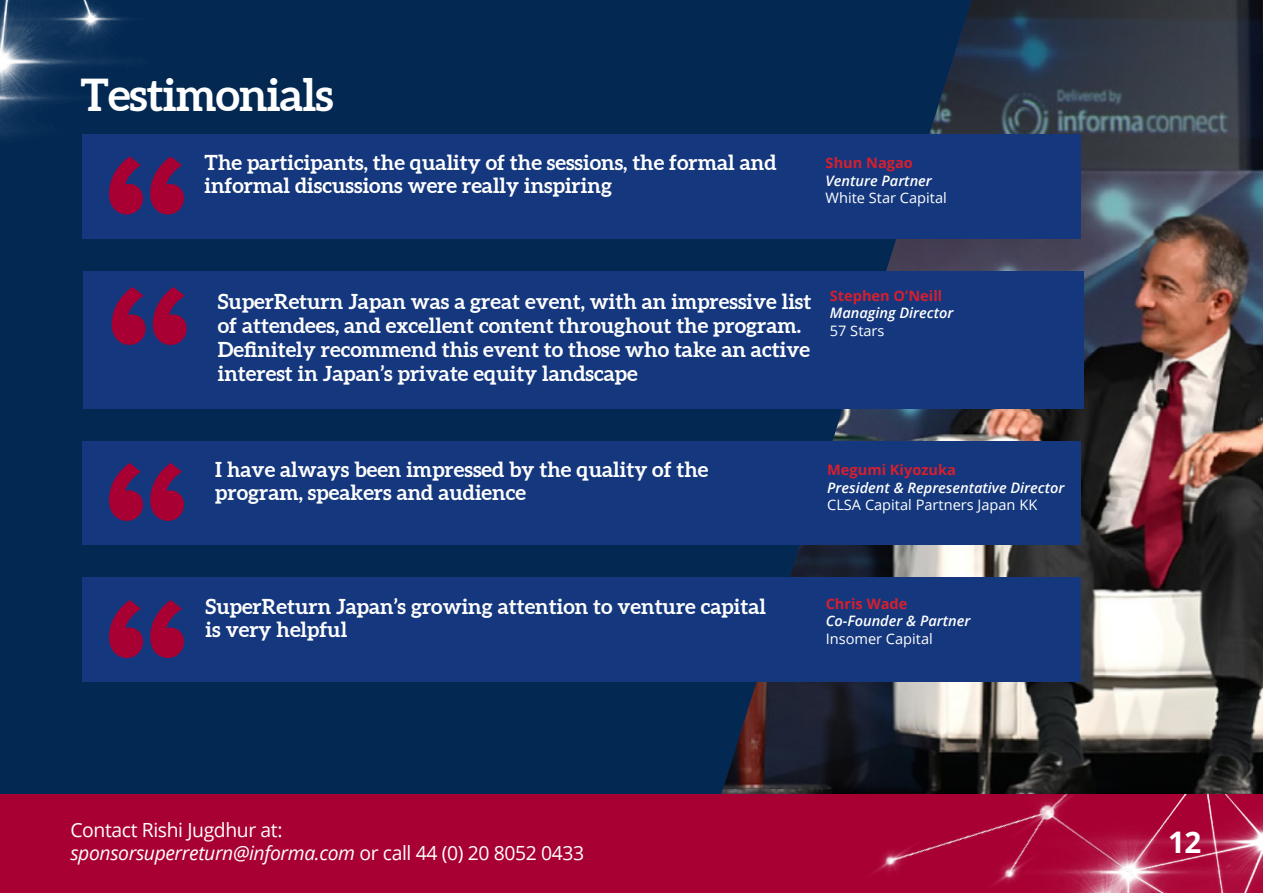
<style>
.page{position:relative;width:1263px;height:893px;background:#fff}
.page>*{position:absolute;margin:0;border:0;box-sizing:border-box;transform-origin:0 0}
.t1{font:700 45px "Aleo";letter-spacing:-.02em;color:#fff}
.t2{font:700 29.7px "Open Sans";color:#fff}
.t3{font:700 21px/22.5px "Aleo";color:#fff}
.t4{font:19.5px/23.4px "Open Sans";letter-spacing:-.02em;color:#fff}
.t5{font:italic 600 14.4px "Open Sans";color:#fff}
.t6{font:14.4px "Open Sans";color:#fff}
.t7{font:700 14.4px "Open Sans";color:#d61f2e}
.s1{font-style:italic}
</style>
<div class="page">
<div style="left:0;top:0;width:690px;height:794px;background:#032952"></div>
<img style="left:714px;top:0;width:549px;height:794px">
<img style="left:0;top:0;width:248px;height:204px">
<div style="left:83px;top:134px;width:998px;height:105px;background:#14377d"></div>
<svg style="left:109px;top:156px;width:75px;height:58px"></svg>
<div style="left:83px;top:271px;width:1001px;height:137px;background:#14377d"></div>
<svg style="left:112px;top:287px;width:75px;height:58px"></svg>
<div style="left:83px;top:441px;width:998px;height:103px;background:#14377d"></div>
<svg style="left:109px;top:463px;width:75px;height:58px"></svg>
<div style="left:83px;top:577px;width:998px;height:105px;background:#14377d"></div>
<svg style="left:109px;top:600px;width:75px;height:58px"></svg>
<div style="left:0;top:794px;width:1263px;height:99px;background:#a90033"></div>
<img style="left:1133px;top:794px;width:130px;height:99px">
<img style="left:874px;top:794px;width:259px;height:99px">
<h1 class="t1" style="left:80px;top:67px;width:255px">Testimonials</h1>
<p class="t3" style="left:205px;top:152px;width:573px">The participants, the quality of the sessions, the formal and informal discussions were really inspiring</p>
<p class="t7" style="left:826px;top:153px;width:89px">Shun Nagao</p>
<p class="t5" style="left:826px;top:170px;width:108px">Venture Partner</p>
<p class="t6" style="left:826px;top:188px;width:123px">White Star Capital</p>
<p class="t3" style="left:218px;top:290px;width:595px;line-height:24px">SuperReturn Japan was a great event, with an impressive list of attendees, and excellent content throughout the program.<br>Definitely recommend this event to those who take an active interest in Japan’s private equity landscape</p>
<p class="t7" style="left:830px;top:286px;width:114px">Stephen O’Neill</p>
<p class="t5" style="left:830px;top:303px;width:125px">Managing Director</p>
<p class="t6" style="left:830px;top:320px;width:56px">57 Stars</p>
<p class="t3" style="left:215px;top:459px;width:495px">I have always been impressed by the quality of the program, speakers and audience</p>
<p class="t7" style="left:827px;top:460px;width:130px">Megumi Kiyozuka</p>
<p class="t5" style="left:827px;top:477px;width:239px">President &amp; Representative Director</p>
<p class="t6" style="left:827px;top:495px;width:212px">CLSA Capital Partners Japan KK</p>
<p class="t3" style="left:206px;top:596px;width:562px">SuperReturn Japan’s growing attention to venture capital is very helpful</p>
<p class="t7" style="left:826px;top:594px;width:83px">Chris Wade</p>
<p class="t5" style="left:826px;top:611px;width:146px">Co-Founder &amp; Partner</p>
<p class="t6" style="left:826px;top:628px;width:109px">Insomer Capital</p>
<p class="t4" style="left:70px;top:818px;width:515px">Contact Rishi Jugdhur at:<br><span class="s1">sponsorsuperreturn@informa.com</span> or call 44 (0) 20 8052 0433</p>
<h2 class="t2" style="left:1168px;top:821px;width:35px">12</h2>
</div>
